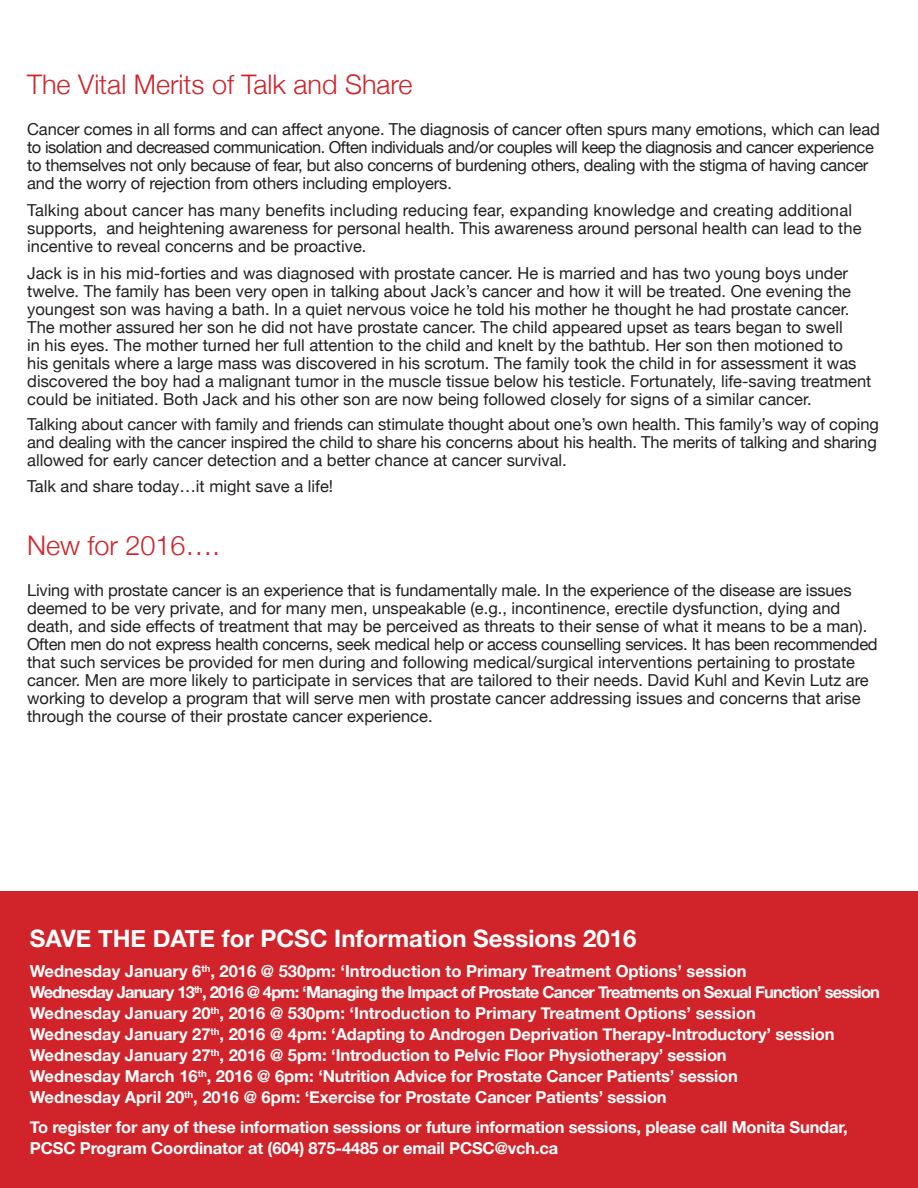
<style>
.page{position:relative;width:918px;height:1188px;background:#fff}
.page>*{position:absolute;margin:0;border:0;box-sizing:border-box;transform-origin:0 0}
.t1{font:300 27px "Helvetica Neue";color:#d1232a}
.t2{font:700 24px "Helvetica Neue";color:#fff}
.t3{font:16.5px/18px "Helvetica Neue";color:#231f20}
.t4{font:700 16.5px/21px "Helvetica Neue";letter-spacing:-.01em;color:#fff}
.t5{font:16.5px/18px "Helvetica Neue";letter-spacing:-.02em;color:#231f20}
.t6{font:700 16.5px "Helvetica Neue";letter-spacing:-.05em;color:#fff}
</style>
<div class="page">
<div style="left:0;top:891px;width:918px;height:297px;background:#d1232a"></div>
<p class="t1" style="left:27px;top:62px;width:387px">The Vital Merits of Talk and Share</p>
<p class="t5" style="left:27px;top:121px;width:854px">Cancer comes in all forms and can affect anyone. The diagnosis of cancer often spurs many emotions, which can lead to isolation and decreased communication. Often individuals and/or couples will keep the diagnosis and cancer experience to themselves not only because of fear, but also concerns of burdening others, dealing with the stigma of having cancer and the worry of rejection from others including employers.</p>
<p class="t3" style="left:27px;top:202px;width:836px">Talking about cancer has many benefits including reducing fear, expanding knowledge and creating additional supports, and heightening awareness for personal health. This awareness around personal health can lead to the incentive to reveal concerns and be proactive.</p>
<p class="t3" style="left:27px;top:265px;width:846px">Jack is in his mid-forties and was diagnosed with prostate cancer. He is married and has two young boys under twelve. The family has been very open in talking about Jack’s cancer and how it will be treated. One evening the youngest son was having a bath. In a quiet nervous voice he told his mother he thought he had prostate cancer.<br>The mother assured her son he did not have prostate cancer. The child appeared upset as tears began to swell<br>in his eyes. The mother turned her full attention to the child and knelt by the bathtub. Her son then motioned to<br>his genitals where a large mass was discovered in his scrotum. The family took the child in for assessment it was discovered the boy had a malignant tumor in the muscle tissue below his testicle. Fortunately, life-saving treatment could be initiated. Both Jack and his other son are now being followed closely for signs of a similar cancer.</p>
<p class="t3" style="left:27px;top:416px;width:853px">Talking about cancer with family and friends can stimulate thought about one’s own health. This family’s way of coping and dealing with the cancer inspired the child to share his concerns about his health. The merits of talking and sharing allowed for early cancer detection and a better chance at cancer survival.</p>
<p class="t3" style="left:27px;top:478px;width:307px">Talk and share today…it might save a life!</p>
<p class="t1" style="left:27px;top:524px;width:195px">New for 2016….</p>
<p class="t3" style="left:27px;top:582px;width:852px">Living with prostate cancer is an experience that is fundamentally male. In the experience of the disease are issues deemed to be very private, and for many men, unspeakable (e.g., incontinence, erectile dysfunction, dying and death, and side effects of treatment that may be perceived as threats to their sense of what it means to be a man).<br>Often men do not express health concerns, seek medical help or access counselling services. It has been recommended that such services be provided for men during and following medical/surgical interventions pertaining to prostate cancer. Men are more likely to participate in services that are tailored to their needs. David Kuhl and Kevin Lutz are working to develop a program that will serve men with prostate cancer addressing issues and concerns that arise through the course of their prostate cancer experience.</p>
<p class="t2" style="left:30px;top:920px;width:608px">SAVE THE DATE for PCSC Information Sessions 2016</p>
<p class="t4" style="left:30px;top:962px;width:718px">Wednesday January 6<sup>th</sup>, 2016 @ 530pm: ‘Introduction to Primary Treatment Options’ session</p>
<p class="t6" style="left:30px;top:980px;width:852px">Wednesday January 13<sup>th</sup>, 2016 @ 4pm: ‘Managing the Impact of Prostate Cancer Treatments on Sexual Function’ session</p>
<p class="t4" style="left:30px;top:1004px;width:728px">Wednesday January 20<sup>th</sup>, 2016 @ 530pm: ‘Introduction to Primary Treatment Options’ session</p>
<p class="t4" style="left:30px;top:1025px;width:806px">Wednesday January 27<sup>th</sup>, 2016 @ 4pm: ‘Adapting to Androgen Deprivation Therapy-Introductory’ session</p>
<p class="t4" style="left:30px;top:1046px;width:698px">Wednesday January 27<sup>th</sup>, 2016 @ 5pm: ‘Introduction to Pelvic Floor Physiotherapy’ session</p>
<p class="t4" style="left:30px;top:1067px;width:709px">Wednesday March 16<sup>th</sup>, 2016 @ 6pm: ‘Nutrition Advice for Prostate Cancer Patients’ session</p>
<p class="t4" style="left:30px;top:1088px;width:638px">Wednesday April 20<sup>th</sup>, 2016 @ 6pm: ‘Exercise for Prostate Cancer Patients’ session</p>
<p class="t4" style="left:30px;top:1118px;width:819px">To register for any of these information sessions or future information sessions, please call Monita Sundar,<br>PCSC Program Coordinator at (604) 875-4485 or email PCSC@vch.ca</p>
</div>
